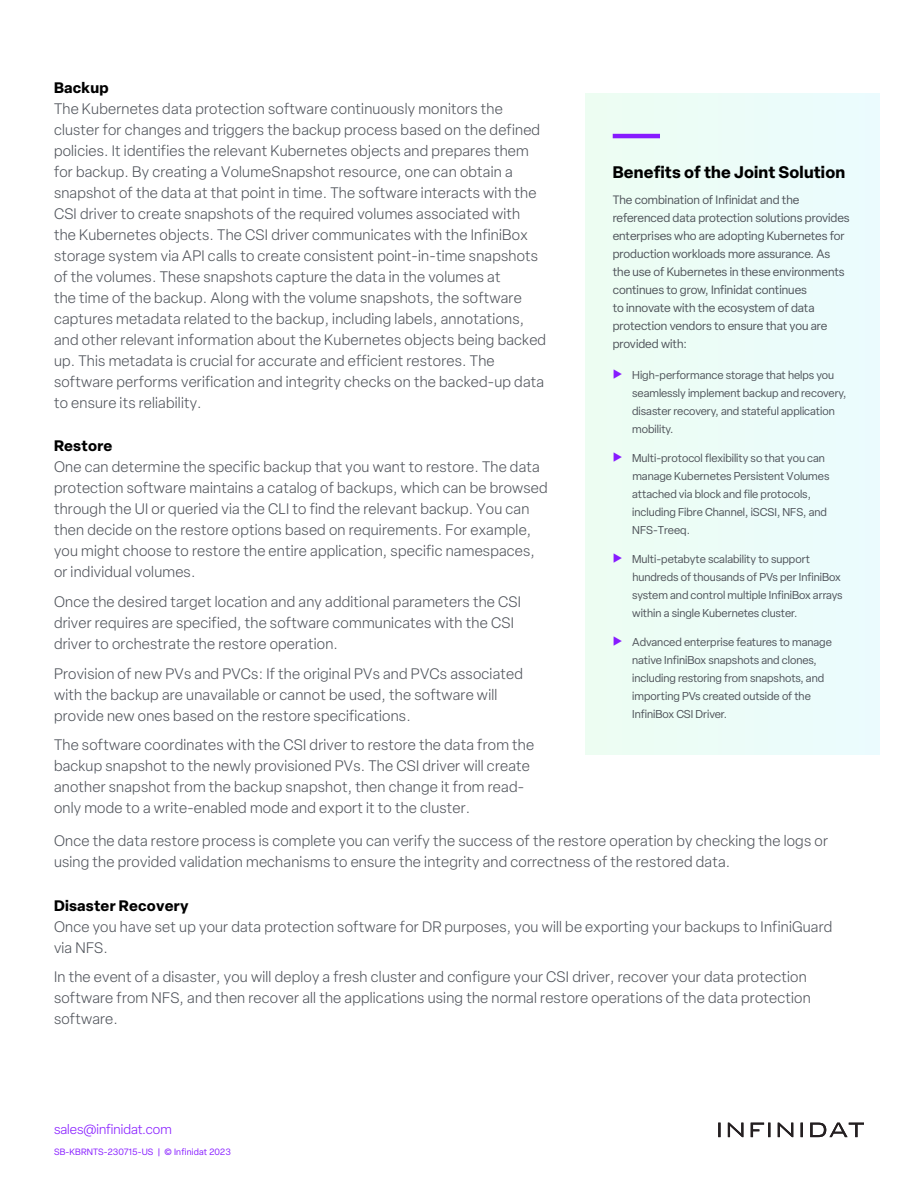
<style>
.page{position:relative;width:918px;height:1188px;background:#fff}
.page>*{position:absolute;margin:0;border:0;box-sizing:border-box;transform-origin:0 0}
.t1{font:700 16.5px "Elza";letter-spacing:.01em;color:#000}
.t2{font:300 15px/21px "Elza";letter-spacing:.015em;color:#4f535a}
.t3{font:700 15px "Elza";letter-spacing:.015em;color:#000}
.t4{font:300 13.5px "Elza";color:#871bff}
.t5{font:12px/18px "Elza";color:#4f535a}
.t6{font:11.25px/18px "Elza";color:#4f535a}
.t7{font:9px "Elza";letter-spacing:.02em;color:#871bff}
.s1{color:#871bff}
</style>
<div class="page">
<div style="left:586px;top:94px;width:293px;height:661px;background:#ecfcf8"></div>
<svg style="left:718px;top:1123px;width:146px;height:14px"></svg>
<hr style="left:613px;top:134px;width:47px;height:4px;background:#871bff">
<p class="t3" style="left:54px;top:77px;width:56px">Backup</p>
<p class="t2" style="left:54px;top:98px;width:494px">The Kubernetes data protection software continuously monitors the cluster for changes and triggers the backup process based on the defined policies. It identifies the relevant Kubernetes objects and prepares them for backup. By creating a VolumeSnapshot resource, one can obtain a snapshot of the data at that point in time. The software interacts with the CSI driver to create snapshots of the required volumes associated with<br>the Kubernetes objects. The CSI driver communicates with the InfiniBox storage system via API calls to create consistent point-in-time snapshots of the volumes. These snapshots capture the data in the volumes at<br>the time of the backup. Along with the volume snapshots, the software captures metadata related to the backup, including labels, annotations, and other relevant information about the Kubernetes objects being backed up. This metadata is crucial for accurate and efficient restores. The software performs verification and integrity checks on the backed-up data to ensure its reliability.</p>
<p class="t3" style="left:54px;top:435px;width:60px">Restore</p>
<p class="t2" style="left:54px;top:457px;width:495px">One can determine the specific backup that you want to restore. The data protection software maintains a catalog of backups, which can be browsed through the UI or queried via the CLI to find the relevant backup. You can then decide on the restore options based on requirements. For example, you might choose to restore the entire application, specific namespaces, or individual volumes.</p>
<p class="t2" style="left:54px;top:591px;width:469px">Once the desired target location and any additional parameters the CSI driver requires are specified, the software communicates with the CSI driver to orchestrate the restore operation.</p>
<p class="t2" style="left:54px;top:663px;width:470px">Provision of new PVs and PVCs: If the original PVs and PVCs associated with the backup are unavailable or cannot be used, the software will provide new ones based on the restore specifications.</p>
<p class="t2" style="left:54px;top:735px;width:482px">The software coordinates with the CSI driver to restore the data from the backup snapshot to the newly provisioned PVs. The CSI driver will create another snapshot from the backup snapshot, then change it from read&shy;only mode to a write-enabled mode and export it to the cluster.</p>
<p class="t1" style="left:613px;top:160px;width:234px">Benefits of the Joint Solution</p>
<p class="t5" style="left:613px;top:191px;width:239px">The combination of Infinidat and the referenced data protection solutions provides enterprises who are adopting Kubernetes for production workloads more assurance. As the use of Kubernetes in these environments continues to grow, Infinidat continues<br>to innovate with the ecosystem of data protection vendors to ensure that you are provided with:</p>
<p class="t6" style="left:632px;top:366px;width:216px;text-indent:-20px"><span class="s1">◆</span> High-performance storage that helps you seamlessly implement backup and recovery, disaster recovery, and stateful application mobility.</p>
<p class="t6" style="left:632px;top:449px;width:199px;text-indent:-19px"><span class="s1">◆</span> Multi-protocol flexibility so that you can manage Kubernetes Persistent Volumes attached via block and file protocols, including Fibre Channel, iSCSI, NFS, and NFS-Treeq.</p>
<p class="t6" style="left:632px;top:550px;width:212px;text-indent:-19px"><span class="s1">◆</span> Multi-petabyte scalability to support hundreds of thousands of PVs per InfiniBox system and control multiple InfiniBox arrays within a single Kubernetes cluster.</p>
<p class="t6" style="left:632px;top:633px;width:201px;text-indent:-19px"><span class="s1">◆</span> Advanced enterprise features to manage native InfiniBox snapshots and clones, including restoring from snapshots, and importing PVs created outside of the InfiniBox CSI Driver.</p>
<p class="t2" style="left:54px;top:830px;width:775px">Once the data restore process is complete you can verify the success of the restore operation by checking the logs or using the provided validation mechanisms to ensure the integrity and correctness of the restored data.</p>
<p class="t3" style="left:54px;top:895px;width:136px">Disaster Recovery</p>
<p class="t2" style="left:54px;top:916px;width:780px">Once you have set up your data protection software for DR purposes, you will be exporting your backups to InfiniGuard via NFS.</p>
<p class="t2" style="left:54px;top:966px;width:758px">In the event of a disaster, you will deploy a fresh cluster and configure your CSI driver, recover your data protection software from NFS, and then recover all the applications using the normal restore operations of the data protection software.</p>
<p class="t4" style="left:54px;top:1121px;width:119px">sales@infinidat.com</p>
<p class="t7" style="left:54px;top:1145px;width:179px">SB-KBRNTS-230715-US | © Infinidat 2023</p>
</div>
